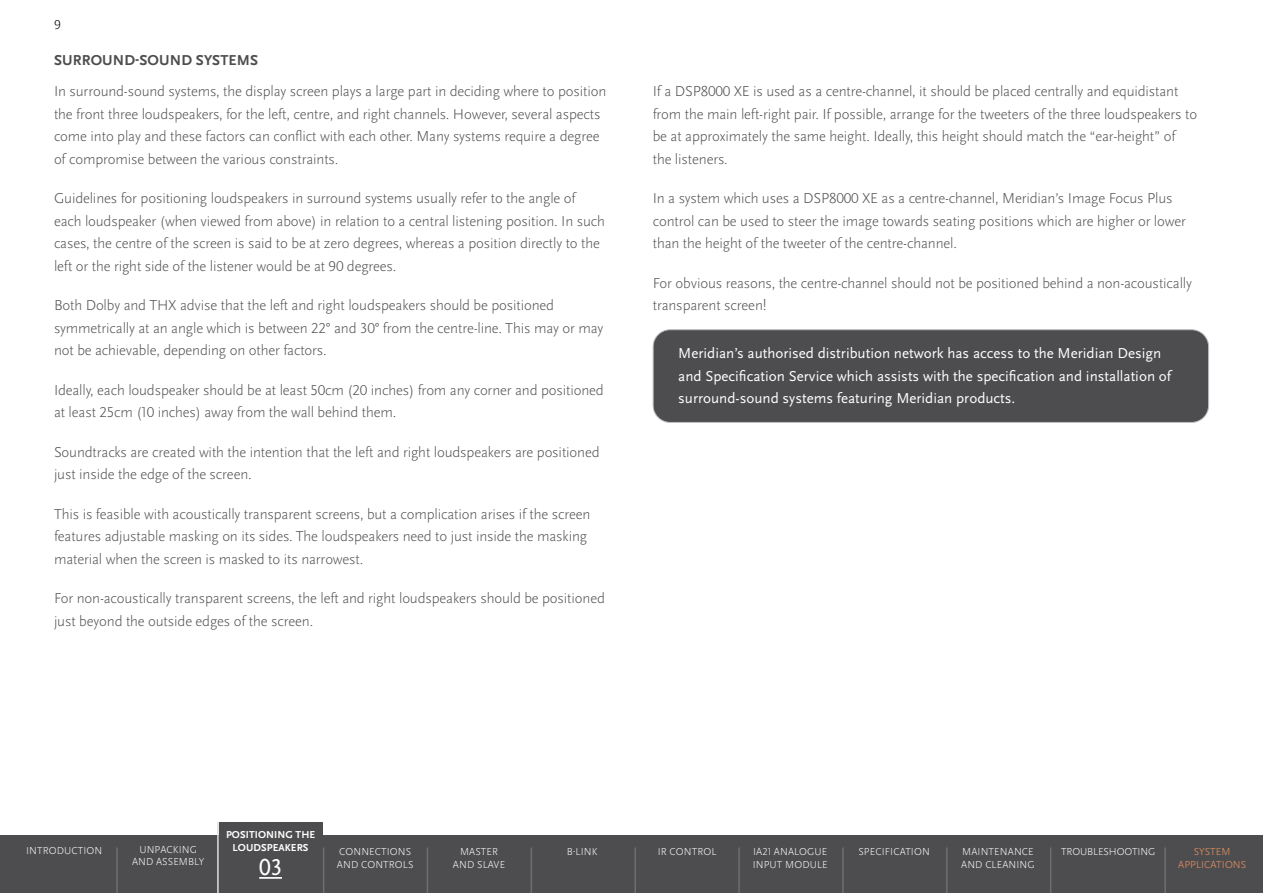
<style>
.page{position:relative;width:1263px;height:893px;background:#fff}
.page>*{position:absolute;margin:0;border:0;box-sizing:border-box;transform-origin:0 0}
.t1{font:24px "Scala Sans Pro";color:#fff}
.t2{font:300 15px/22.5px "Scala Sans Pro";letter-spacing:-.01em;color:#4d4d4f}
.t3{font:15px/22.5px "Scala Sans Pro";color:#fff}
.t4{font:700 15px "Scala Sans Pro";letter-spacing:.01em;color:#4d4d4f}
.t5{font:300 13.5px "Scala Sans Pro";color:#000}
.t6{font:300 10.5px/12.6px "Scala Sans Pro";letter-spacing:.01em;color:#fff}
.t7{font:700 10.5px/12.6px "Scala Sans Pro";letter-spacing:.01em;color:#fff;text-align:center}
.t8{font:300 10.5px/12.6px "Scala Sans Pro";letter-spacing:.01em;color:#f49661;text-align:center}
.t9{font:300 10.5px "Scala Sans Pro";letter-spacing:-.01em;color:#fff}
</style>
<div class="page">
<div style="left:653px;top:330px;width:555px;height:92px;background:#4d4d4f;border-radius:17px"></div>
<div style="left:653px;top:329px;width:556px;height:94px;border:1px solid #bcbec0;border-radius:17px"></div>
<div style="left:219px;top:822px;width:104px;height:24px;background:#4d4d4f"></div>
<div style="left:0;top:835px;width:1263px;height:58px;background:#4d4d4f"></div>
<hr style="left:217px;top:822px;width:2px;height:71px;background:#dcddde">
<hr style="left:116px;top:847px;width:2px;height:46px;background:#6d6e71">
<hr style="left:323px;top:847px;width:1px;height:46px;background:#6d6e71">
<hr style="left:427px;top:847px;width:1px;height:46px;background:#6d6e71">
<hr style="left:531px;top:847px;width:1px;height:46px;background:#6d6e71">
<hr style="left:634px;top:847px;width:2px;height:46px;background:#6d6e71">
<hr style="left:738px;top:847px;width:2px;height:46px;background:#6d6e71">
<hr style="left:842px;top:847px;width:2px;height:46px;background:#6d6e71">
<hr style="left:946px;top:847px;width:1px;height:46px;background:#6d6e71">
<hr style="left:1050px;top:847px;width:1px;height:46px;background:#6d6e71">
<hr style="left:1164px;top:847px;width:2px;height:46px;background:#6d6e71">
<hr style="left:259px;top:877px;width:23px;height:2px;background:#fff">
<p class="t5" style="left:54px;top:17px;width:8px">9</p>
<p class="t4" style="left:54px;top:52px;width:206px">SURROUND-SOUND SYSTEMS</p>
<p class="t2" style="left:54px;top:80px;width:554px">In surround-sound systems, the display screen plays a large part in deciding where to position the front three loudspeakers, for the left, centre, and right channels. However, several aspects come into play and these factors can conflict with each other. Many systems require a degree of compromise between the various constraints.</p>
<p class="t2" style="left:54px;top:187px;width:552px">Guidelines for positioning loudspeakers in surround systems usually refer to the angle of each loudspeaker (when viewed from above) in relation to a central listening position. In such cases, the centre of the screen is said to be at zero degrees, whereas a position directly to the left or the right side of the listener would be at 90 degrees.</p>
<p class="t2" style="left:54px;top:294px;width:551px">Both Dolby and THX advise that the left and right loudspeakers should be positioned symmetrically at an angle which is between 22° and 30° from the centre-line. This may or may not be achievable, depending on other factors.</p>
<p class="t2" style="left:54px;top:378px;width:551px">Ideally, each loudspeaker should be at least 50cm (20 inches) from any corner and positioned at least 25cm (10 inches) away from the wall behind them.</p>
<p class="t2" style="left:54px;top:440px;width:547px">Soundtracks are created with the intention that the left and right loudspeakers are positioned just inside the edge of the screen.</p>
<p class="t2" style="left:54px;top:502px;width:538px">This is feasible with acoustically transparent screens, but a complication arises if the screen features adjustable masking on its sides. The loudspeakers need to just inside the masking material when the screen is masked to its narrowest.</p>
<p class="t2" style="left:54px;top:587px;width:552px">For non-acoustically transparent screens, the left and right loudspeakers should be positioned just beyond the outside edges of the screen.</p>
<p class="t2" style="left:653px;top:80px;width:546px">If a DSP8000 XE is used as a centre-channel, it should be placed centrally and equidistant from the main left-right pair. If possible, arrange for the tweeters of the three loudspeakers to be at approximately the same height. Ideally, this height should match the “ear-height” of the listeners.</p>
<p class="t2" style="left:653px;top:187px;width:535px">In a system which uses a DSP8000 XE as a centre-channel, Meridian’s Image Focus Plus control can be used to steer the image towards seating positions which are higher or lower than the height of the tweeter of the centre-channel.</p>
<p class="t2" style="left:653px;top:271px;width:541px">For obvious reasons, the centre-channel should not be positioned behind a non-acoustically transparent screen!</p>
<p class="t3" style="left:678px;top:342px;width:494px">Meridian’s authorised distribution network has access to the Meridian Design and Specification Service which assists with the specification and installation of surround-sound systems featuring Meridian products.</p>
<p class="t6" style="left:26px;top:844px;width:78px">INTRODUCTION</p>
<p class="t6" style="left:132px;top:843px;width:74px;text-align:center">UNPACKING<br>AND ASSEMBLY</p>
<p class="t7" style="left:226px;top:828px;width:91px">POSITIONING THE<br>LOUDSPEAKERS</p>
<h1 class="t1" style="left:259px;top:854px;width:24px">03</h1>
<p class="t6" style="left:337px;top:845px;width:78px">CONNECTIONS<br>AND CONTROLS</p>
<p class="t6" style="left:453px;top:845px;width:54px;text-align:center">MASTER<br>AND SLAVE</p>
<p class="t6" style="left:567px;top:845px;width:32px">B-LINK</p>
<p class="t6" style="left:753px;top:845px;width:76px">IA21 ANALOGUE<br>INPUT MODULE</p>
<p class="t6" style="left:658px;top:845px;width:60px">IR CONTROL</p>
<p class="t6" style="left:858px;top:845px;width:73px">SPECIFICATION</p>
<p class="t6" style="left:961px;top:845px;width:75px">MAINTENANCE<br>AND CLEANING</p>
<p class="t9" style="left:1061px;top:846px;width:96px">TROUBLESHOOTING</p>
<p class="t8" style="left:1178px;top:845px;width:70px">SYSTEM<br>APPLICATIONS</p>
</div>
